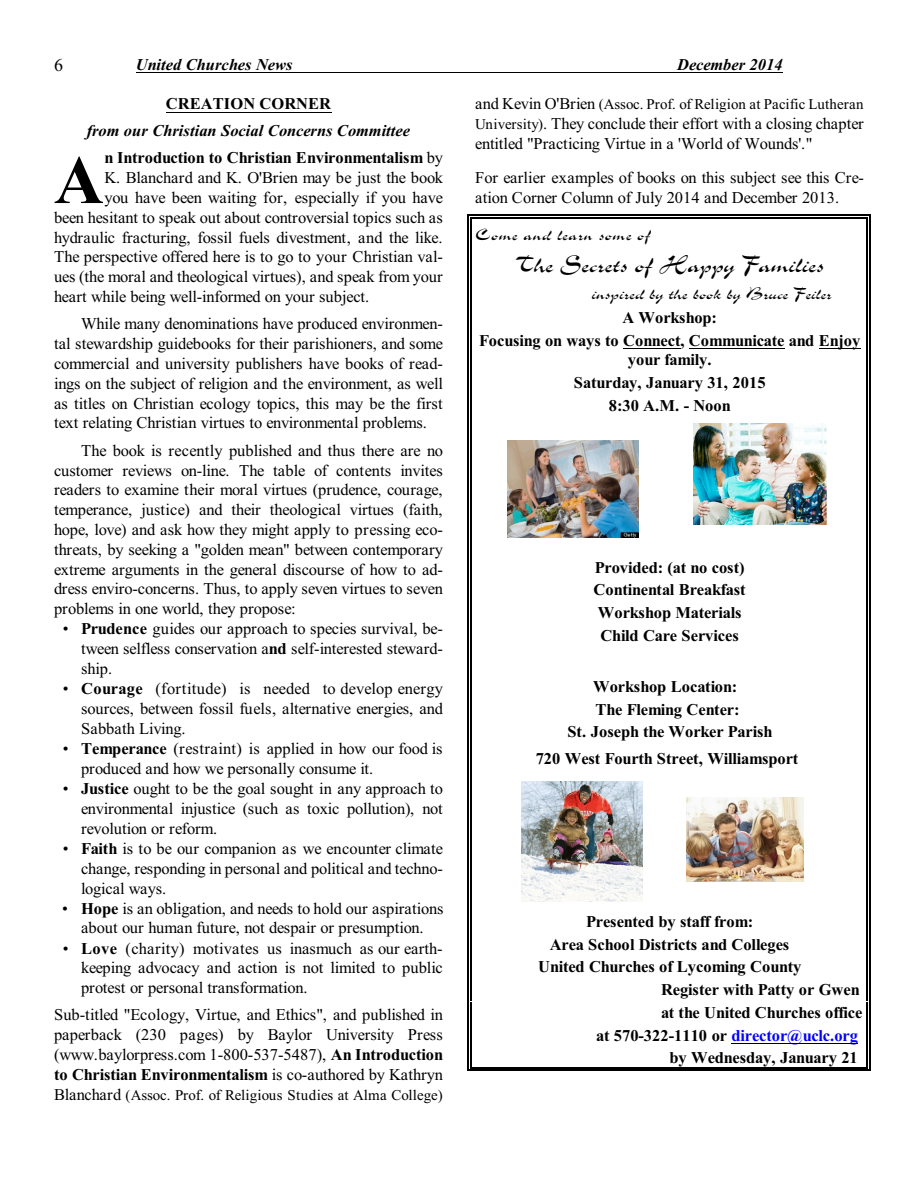
<style>
.page{position:relative;width:918px;height:1188px;background:#fff}
.page>*{position:absolute;margin:0;border:0;box-sizing:border-box;transform-origin:0 0}
.t1{font:700 69px "Times New Roman";color:#000}
.t2{font:25.5px "Slogan D";letter-spacing:.015em;color:#000}
.t3{font:18px "Slogan D";letter-spacing:.025em;color:#000}
.t4{font:18px "Slogan D";letter-spacing:.045em;color:#000}
.t5{font:18px "Times New Roman";color:#000}
.t6{font:16.5px/19.8px "Times New Roman";letter-spacing:-.01em;color:#000;text-align:justify}
.t7{font:700 16.5px/22.8px "Times New Roman";letter-spacing:-.005em;color:#000;text-align:center}
.t8{font:italic 700 16.5px "Times New Roman";letter-spacing:-.005em;color:#000}
.t9{font:700 16.5px "Times New Roman";letter-spacing:-.005em;color:#00f}
.t10{font:15px "Times New Roman";letter-spacing:.005em;color:#000}
.s1{font-weight:400}
.s2{font-size:16.5px}
.s3{font-size:15px}
.s4{font-weight:700}
.s5{color:#000}
</style>
<div class="page">
<hr style="left:136px;top:73px;width:647px;height:1px;background:#000">
<hr style="left:471px;top:217px;width:1px;height:31px;background:#000">
<hr style="left:867px;top:217px;width:1px;height:31px;background:#000">
<hr style="left:471px;top:217px;width:397px;height:2px;background:#000">
<hr style="left:468px;top:215px;width:1px;height:37px;background:#000">
<hr style="left:870px;top:215px;width:1px;height:37px;background:#000">
<hr style="left:468px;top:215px;width:403px;height:1px;background:#000">
<hr style="left:471px;top:248px;width:1px;height:33px;background:#000">
<hr style="left:867px;top:248px;width:1px;height:33px;background:#000">
<hr style="left:468px;top:244px;width:1px;height:41px;background:#000">
<hr style="left:870px;top:244px;width:1px;height:41px;background:#000">
<hr style="left:468px;top:278px;width:1px;height:33px;background:#000">
<hr style="left:870px;top:278px;width:1px;height:33px;background:#000">
<svg style="left:471px;top:282px;width:1px;height:47px"></svg>
<svg style="left:867px;top:282px;width:1px;height:47px"></svg>
<hr style="left:468px;top:302px;width:1px;height:31px;background:#000">
<hr style="left:870px;top:302px;width:1px;height:31px;background:#000">
<hr style="left:471px;top:329px;width:1px;height:43px;background:#000">
<hr style="left:867px;top:329px;width:1px;height:43px;background:#000">
<hr style="left:468px;top:325px;width:1px;height:51px;background:#000">
<hr style="left:870px;top:325px;width:1px;height:51px;background:#000">
<hr style="left:471px;top:1067px;width:397px;height:1px;background:#000">
<svg style="left:468px;top:372px;width:4px;height:698px"></svg>
<svg style="left:867px;top:372px;width:4px;height:698px"></svg>
<hr style="left:468px;top:1070px;width:403px;height:1px;background:#000">
<img style="left:508px;top:440px;width:130px;height:98px">
<img style="left:693px;top:424px;width:134px;height:101px">
<img style="left:521px;top:781px;width:121px;height:120px">
<img style="left:687px;top:798px;width:116px;height:83px">
<hr style="left:166px;top:112px;width:165px;height:1px;background:#000">
<hr style="left:623px;top:348px;width:57px;height:1px;background:#000">
<hr style="left:689px;top:348px;width:95px;height:1px;background:#000">
<hr style="left:819px;top:348px;width:41px;height:1px;background:#000">
<hr style="left:732px;top:1043px;width:126px;height:1px;background:#000">
<p class="t5" style="left:54px;top:58px;width:10px">6</p>
<p class="t8" style="left:136px;top:59px;width:158px">United Churches News</p>
<p class="t8" style="left:677px;top:59px;width:107px">December 2014</p>
<p class="t7" style="left:166px;top:94px;width:167px">CREATION CORNER</p>
<p class="t8" style="left:87px;top:125px;width:325px">from our Christian Social Concerns Committee</p>
<h1 class="t1" style="left:54px;top:156px;width:51px">A</h1>
<p class="t7" style="left:104px;top:148px;width:340px">n Introduction to Christian Environmentalism <span class="s1">by</span></p>
<p class="t10" style="left:475px;top:99px;width:390px"><span class="s2">and Kevin O'Brien</span> (Assoc. Prof. of Religion at Pacific Lutheran</p>
<p class="t6" style="left:475px;top:115px;width:390px"><span class="s3">University)</span>. They conclude their effort with a closing chapter entitled "Practicing Virtue in a 'World of Wounds'."</p>
<p class="t6" style="left:475px;top:169px;width:390px">For earlier examples of books on this subject see this Cre&shy;ation Corner Column of July 2014 and December 2013.</p>
<p class="t4" style="left:475px;top:227px;width:176px">Come and learn some of</p>
<h2 class="t2" style="left:515px;top:253px;width:310px">The Secrets of Happy Families</h2>
<p class="t3" style="left:591px;top:286px;width:242px">inspired by the book by Bruce Feiler</p>
<p class="t7" style="left:479px;top:308px;width:383px">A Workshop:<br>Focusing on ways to Connect, Communicate and Enjoy</p>
<p class="t7" style="left:574px;top:350px;width:193px">your family.<br>Saturday, January 31, 2015<br>8:30 A.M. - Noon</p>
<p class="t6" style="left:104px;top:169px;width:340px">K. Blanchard and K. O'Brien may be just the book</p>
<p class="t6" style="left:104px;top:189px;width:340px">you have been waiting for, especially if you have</p>
<p class="t6" style="left:54px;top:209px;width:390px">been hesitant to speak out about controversial topics such as</p>
<p class="t6" style="left:54px;top:229px;width:390px">hydraulic fracturing, fossil fuels divestment, and the like.</p>
<p class="t6" style="left:54px;top:249px;width:390px">The perspective offered here is to go to your Christian val-</p>
<p class="t6" style="left:54px;top:268px;width:390px">ues (the moral and theological virtues), and speak from your</p>
<p class="t6" style="left:54px;top:288px;width:317px">heart while being well-informed on your subject.</p>
<p class="t6" style="left:54px;top:316px;width:391px;text-indent:27px">While many denominations have produced environmen&shy;tal stewardship guidebooks for their parishioners, and some commercial and university publishers have books of read&shy;ings on the subject of religion and the environment, as well as titles on Christian ecology topics, this may be the first text relating Christian virtues to environmental problems.</p>
<p class="t6" style="left:54px;top:442px;width:391px;text-indent:27px">The book is recently published and thus there are no customer reviews on-line. The table of contents invites readers to examine their moral virtues (prudence, courage, temperance, justice) and their theological virtues (faith, hope, love) and ask how they might apply to pressing eco&shy;threats, by seeking a "golden mean" between contemporary extreme arguments in the general discourse of how to ad&shy;dress enviro-concerns. Thus, to apply seven virtues to seven problems in one world, they propose:</p>
<p class="t6" style="left:81px;top:620px;width:363px;text-indent:-18px">• <span class="s4">Prudence</span> guides our approach to species survival, be&shy;tween selfless conservation a<span class="s4">nd</span> self-interested steward&shy;ship.</p>
<p class="t6" style="left:81px;top:681px;width:364px;text-indent:-18px">• <span class="s4">Courage</span> (fortitude) is needed to develop energy sources, between fossil fuels, alternative energies, and Sabbath Living.</p>
<p class="t6" style="left:81px;top:740px;width:363px;text-indent:-18px">• <span class="s4">Temperance</span> (restraint) is applied in how our food is produced and how we personally consume it.</p>
<p class="t6" style="left:81px;top:780px;width:364px;text-indent:-18px">• <span class="s4">Justice</span> ought to be the goal sought in any approach to environmental injustice (such as toxic pollution), not revolution or reform.</p>
<p class="t6" style="left:81px;top:840px;width:364px;text-indent:-18px">• <span class="s4">Faith</span> is to be our companion as we encounter climate change, responding in personal and political and techno&shy;logical ways.</p>
<p class="t6" style="left:62px;top:900px;width:383px;text-align:center">• <span class="s4">Hope</span> is an obligation, and needs to hold our aspirations about our human future, not despair or presumption.</p>
<p class="t6" style="left:81px;top:940px;width:363px;text-indent:-18px">• <span class="s4">Love</span> (charity) motivates us inasmuch as our earth&shy;keeping advocacy and action is not limited to public protest or personal transformation.</p>
<p class="t6" style="left:54px;top:1006px;width:391px">Sub-titled "Ecology, Virtue, and Ethics", and published in paperback (230 pages) by Baylor University Press (www.baylorpress.com 1-800-537-5487), <span class="s4">An Introduction to Christian Environmentalism</span> is co-authored by Kathryn</p>
<p class="t10" style="left:54px;top:1090px;width:390px"><span class="s2">Blanchard</span> (Assoc. Prof. of Religious Studies at Alma College)</p>
<p class="t7" style="left:594px;top:558px;width:154px">Provided: (at no cost)<br>Continental Breakfast<br>Workshop Materials<br>Child Care Services</p>
<p class="t7" style="left:567px;top:676px;width:207px">Workshop Location:<br>The Fleming Center:<br>St. Joseph the Worker Parish</p>
<p class="t7" style="left:536px;top:748px;width:264px">720 West Fourth Street, Williamsport</p>
<p class="t7" style="left:586px;top:912px;width:169px">Presented by staff from:</p>
<p class="t7" style="left:550px;top:934px;width:241px">Area School Districts and Colleges</p>
<p class="t7" style="left:538px;top:957px;width:265px">United Churches of Lycoming County</p>
<p class="t7" style="left:661px;top:980px;width:200px">Register with Patty or Gwen</p>
<p class="t7" style="left:661px;top:1003px;width:203px">at the United Churches office</p>
<p class="t9" style="left:596px;top:1030px;width:263px"><span class="s5">at 570-322-1110 or</span> director@uclc.org</p>
<p class="t7" style="left:670px;top:1048px;width:190px">by Wednesday, January 21</p>
</div>
